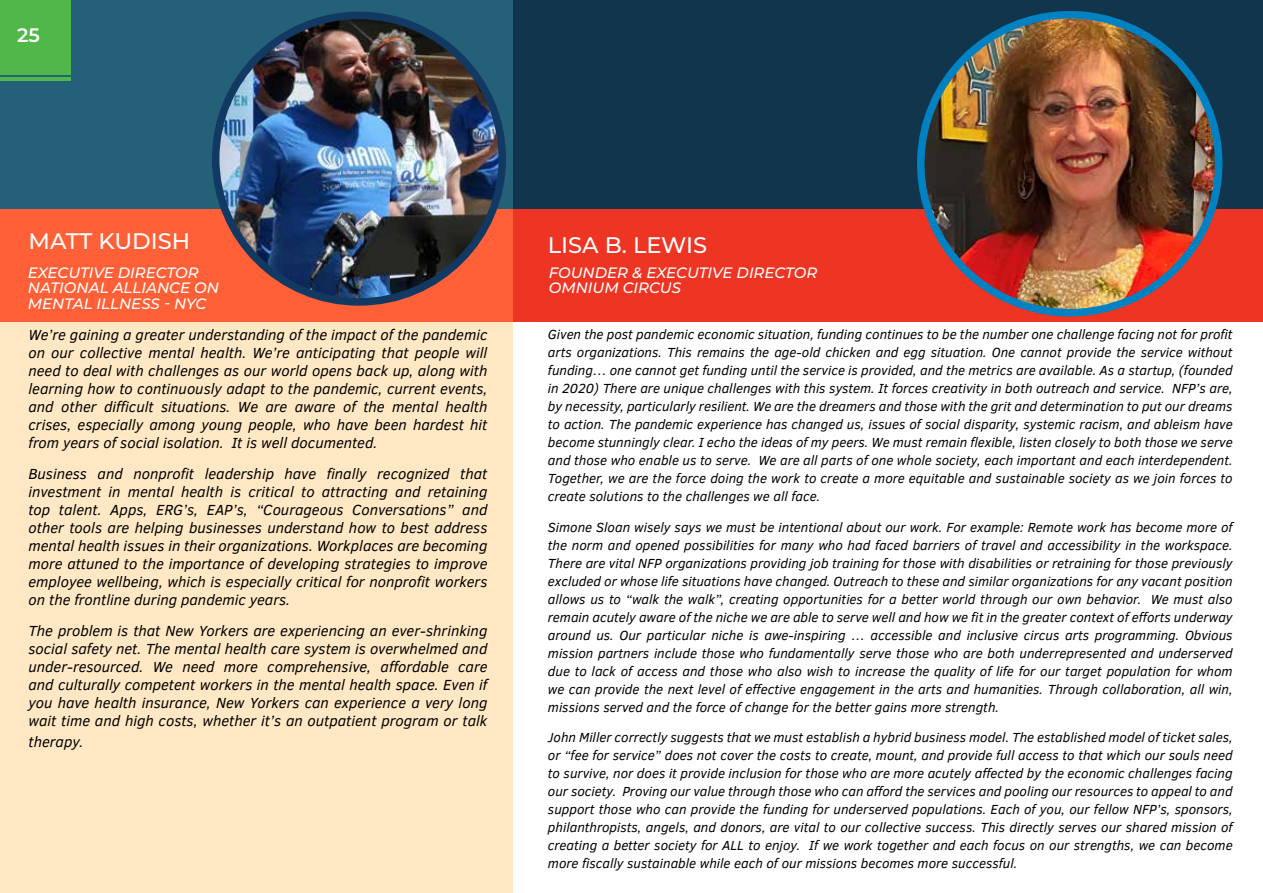
<style>
.page{position:relative;width:1263px;height:893px;background:#fff}
.page>*{position:absolute;margin:0;border:0;box-sizing:border-box;transform-origin:0 0}
.t1{font:500 22.5px "Montserrat";color:#fff}
.t2{font:600 19.5px "Montserrat";color:#fff}
.t3{font:italic 15px/18px "Clear Sans";color:#000;text-align:justify}
.t4{font:italic 500 15px/15.8px "Montserrat";color:#fff}
.t5{font:italic 13.5px/18px "Clear Sans";color:#000;text-align:justify}
</style>
<div class="page">
<div style="left:0;top:0;width:1263px;height:299px;background:#12354e"></div>
<div style="left:0;top:209px;width:1263px;height:113px;background:#ee3524"></div>
<svg style="left:0;top:0;width:513px;height:893px;background:#dfc6aa"></svg>
<img style="left:216px;top:15px;width:286px;height:287px;border-radius:143px">
<div style="left:212px;top:12px;width:294px;height:294px;border:8px solid #113962;border-radius:50%"></div>
<img style="left:921px;top:15px;width:298px;height:298px;border-radius:149px">
<div style="left:917px;top:11px;width:305px;height:305px;border:8px solid #0081c2;border-radius:50%"></div>
<div style="left:0;top:0;width:71px;height:75px;background:#50b848"></div>
<hr style="left:0;top:77px;width:71px;height:4px;background:#50b848">
<h2 class="t2" style="left:17px;top:21px;width:24px">25</h2>
<h1 class="t1" style="left:29px;top:226px;width:163px">MATT KUDISH</h1>
<p class="t4" style="left:28px;top:264px;width:193px">EXECUTIVE DIRECTOR<br>NATIONAL ALLIANCE ON<br>MENTAL ILLNESS - NYC</p>
<p class="t3" style="left:28px;top:326px;width:460px">We’re gaining a greater understanding of the impact of the pandemic on our collective mental health. We’re anticipating that people will need to deal with challenges as our world opens back up, along with learning how to continuously adapt to the pandemic, current events, and other difficult situations. We are aware of the mental health crises, especially among young people, who have been hardest hit from years of social isolation. It is well documented.</p>
<p class="t3" style="left:28px;top:464px;width:460px">Business and nonprofit leadership have finally recognized that investment in mental health is critical to attracting and retaining top talent. Apps, ERG’s, EAP’s, “Courageous Conversations” and other tools are helping businesses understand how to best address mental health issues in their organizations. Workplaces are becoming more attuned to the importance of developing strategies to improve employee wellbeing, which is especially critical for nonprofit workers on the frontline during pandemic years.</p>
<p class="t3" style="left:28px;top:621px;width:460px">The problem is that New Yorkers are experiencing an ever-shrinking social safety net. The mental health care system is overwhelmed and under-resourced. We need more comprehensive, affordable care and culturally competent workers in the mental health space. Even if you have health insurance, New Yorkers can experience a very long wait time and high costs, whether it’s an outpatient program or talk</p>
<p class="t3" style="left:28px;top:733px;width:56px">therapy.</p>
<h1 class="t1" style="left:548px;top:229px;width:161px">LISA B. LEWIS</h1>
<p class="t4" style="left:549px;top:264px;width:270px">FOUNDER &amp; EXECUTIVE DIRECTOR<br>OMNIUM CIRCUS</p>
<p class="t5" style="left:548px;top:325px;width:686px">Given the post pandemic economic situation, funding continues to be the number one challenge facing not for profit arts organizations. This remains the age-old chicken and egg situation. One cannot provide the service without funding… one cannot get funding until the service is provided, and the metrics are available. As a startup, (founded in 2020) There are unique challenges with this system. It forces creativity in both outreach and service. NFP’s are, by necessity, particularly resilient. We are the dreamers and those with the grit and determination to put our dreams to action. The pandemic experience has changed us, issues of social disparity, systemic racism, and ableism have become stunningly clear. I echo the ideas of my peers. We must remain flexible, listen closely to both those we serve and those who enable us to serve. We are all parts of one whole society, each important and each interdependent.<br>Together, we are the force doing the work to create a more equitable and sustainable society as we join forces to create solutions to the challenges we all face.</p>
<p class="t5" style="left:548px;top:518px;width:686px">Simone Sloan wisely says we must be intentional about our work. For example: Remote work has become more of the norm and opened possibilities for many who had faced barriers of travel and accessibility in the workspace.<br>There are vital NFP organizations providing job training for those with disabilities or retraining for those previously excluded or whose life situations have changed. Outreach to these and similar organizations for any vacant position allows us to “walk the walk”, creating opportunities for a better world through our own behavior. We must also remain acutely aware of the niche we are able to serve well and how we fit in the greater context of efforts underway around us. Our particular niche is awe-inspiring … accessible and inclusive circus arts programming. Obvious mission partners include those who fundamentally serve those who are both underrepresented and underserved due to lack of access and those who also wish to increase the quality of life for our target population for whom we can provide the next level of effective engagement in the arts and humanities. Through collaboration, all win, missions served and the force of change for the better gains more strength.</p>
<p class="t5" style="left:548px;top:728px;width:686px">John Miller correctly suggests that we must establish a hybrid business model. The established model of ticket sales, or “fee for service” does not cover the costs to create, mount, and provide full access to that which our souls need to survive, nor does it provide inclusion for those who are more acutely affected by the economic challenges facing our society. Proving our value through those who can afford the services and pooling our resources to appeal to and support those who can provide the funding for underserved populations. Each of you, our fellow NFP’s, sponsors, philanthropists, angels, and donors, are vital to our collective success. This directly serves our shared mission of creating a better society for ALL to enjoy. If we work together and each focus on our strengths, we can become more fiscally sustainable while each of our missions becomes more successful.</p>
</div>
